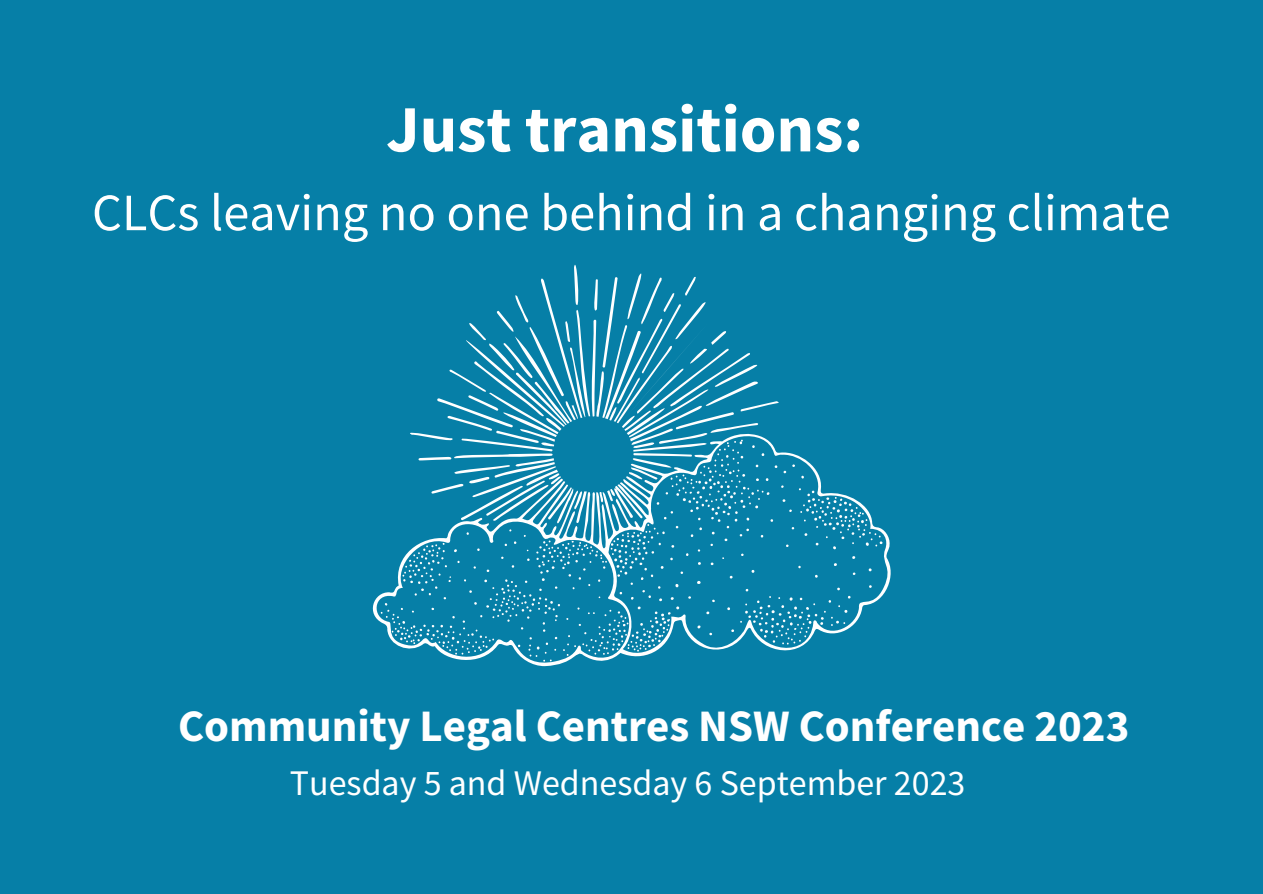
<style>
.page{position:relative;width:1263px;height:894px;background:#fff}
.page>*{position:absolute;margin:0;border:0;box-sizing:border-box;transform-origin:0 0}
.t1{font:700 66px "Source Sans Pro";color:#fff}
.t2{font:52.5px "Source Sans Pro";color:#fff}
.t3{font:700 45px "Source Sans Pro";color:#fff}
.t4{font:36px "Source Sans Pro";color:#fff}
</style>
<div class="page">
<div style="left:0;top:0;width:1263px;height:893px;background:#067fa7"></div>
<svg style="left:372px;top:265px;width:519px;height:402px"></svg>
<p class="t1" style="left:386px;top:86px;width:479px">Just transitions:</p>
<p class="t2" style="left:92px;top:178px;width:1080px">CLCs leaving no one behind in a changing climate</p>
<p class="t3" style="left:178px;top:696px;width:953px">Community Legal Centres NSW Conference 2023</p>
<p class="t4" style="left:290px;top:759px;width:677px">Tuesday 5 and Wednesday 6 September 2023</p>
</div>
